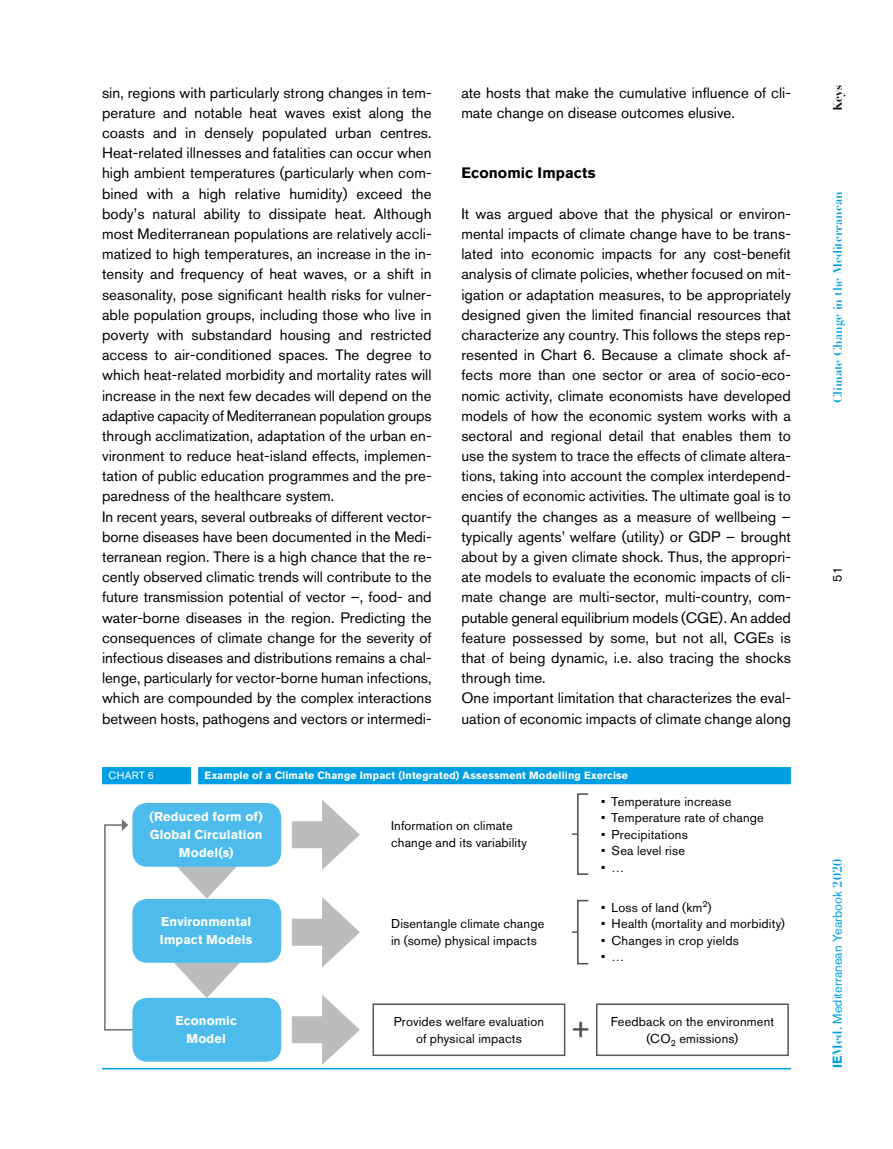
<style>
.page{position:relative;width:893px;height:1149px;background:#fff}
.page>*{position:absolute;margin:0;border:0;box-sizing:border-box;transform-origin:0 0}
.t1{font:28.5px "Akzidenz Grotesk BQ";color:#4a4a49}
.t2{font:15px/20.2px "Akzidenz Grotesk BQ";letter-spacing:.005em;color:#000}
.t3{font:700 15px "Akzidenz Grotesk BQ";letter-spacing:.005em;color:#000}
.t4{font:12.75px/16.5px "Akzidenz Grotesk BQ";letter-spacing:.015em;color:#000}
.t5{font:700 12.75px/18px "Akzidenz Grotesk BQ";letter-spacing:.01em;color:#fff;text-align:center}
.t6{font:12.75px "Akzidenz Grotesk BQ";color:#009fe3}
.t7{font:700 12px "Didot LT Std";letter-spacing:.005em;color:#009fe3}
.t8{font:700 12px "Didot LT Std";color:#000}
.t9{font:700 10.5px "Akzidenz Grotesk BQ";letter-spacing:.015em;color:#fff}
.t10{font:10.5px "Akzidenz Grotesk BQ";letter-spacing:.03em;color:#fff}
.s1{font-weight:700}
.s2{font-family:"Didot LT Std";font-weight:700}
</style>
<div class="page">
<hr style="left:102px;top:1067px;width:689px;height:2px;background:#009fe3">
<div style="left:102px;top:767px;width:689px;height:17px;background:#009fe3"></div>
<div style="left:191px;top:766px;width:7px;height:18px;background:#fff"></div>
<svg style="left:104px;top:819px;width:32px;height:211px"></svg>
<div style="left:292px;top:821px;width:44px;height:27px;background:#bcbcbc"></div>
<svg style="left:322px;top:800px;width:38px;height:69px"></svg>
<svg style="left:172px;top:866px;width:70px;height:32px"></svg>
<svg style="left:172px;top:962px;width:70px;height:35px"></svg>
<div style="left:292px;top:918px;width:44px;height:27px;background:#bcbcbc"></div>
<svg style="left:322px;top:897px;width:38px;height:70px"></svg>
<div style="left:292px;top:1015px;width:44px;height:27px;background:#bcbcbc"></div>
<svg style="left:322px;top:995px;width:38px;height:69px"></svg>
<div style="left:132px;top:802px;width:149px;height:64px;background:#4dbcec;border-radius:15px"></div>
<div style="left:132px;top:997px;width:149px;height:64px;background:#4dbcec;border-radius:15px"></div>
<div style="left:132px;top:898px;width:149px;height:64px;background:#4dbcec;border-radius:15px"></div>
<div style="left:373px;top:1003px;width:192px;height:52px;border:2px solid #575756"></div>
<div style="left:596px;top:1003px;width:193px;height:52px;border:2px solid #575756"></div>
<div style="left:577px;top:793px;width:12px;height:81px;border:2px solid #4a4a49"></div>
<div style="left:577px;top:899px;width:12px;height:65px;border:2px solid #4a4a49"></div>
<p class="t2" style="left:102px;top:82px;width:331px">sin, regions with particularly strong changes in tem&shy;perature and notable heat waves exist along the coasts and in densely populated urban centres.<br>Heat-related illnesses and fatalities can occur when high ambient temperatures (particularly when com&shy;bined with a high relative humidity) exceed the body’s natural ability to dissipate heat. Although most Mediterranean populations are relatively accli&shy;matized to high temperatures, an increase in the in&shy;tensity and frequency of heat waves, or a shift in seasonality, pose significant health risks for vulner&shy;able population groups, including those who live in poverty with substandard housing and restricted access to air-conditioned spaces. The degree to which heat-related morbidity and mortality rates will increase in the next few decades will depend on the adaptive capacity of Mediterranean population groups through acclimatization, adaptation of the urban en&shy;vironment to reduce heat-island effects, implemen&shy;tation of public education programmes and the pre&shy;paredness of the healthcare system.<br>In recent years, several outbreaks of different vector&shy;borne diseases have been documented in the Medi&shy;terranean region. There is a high chance that the re&shy;cently observed climatic trends will contribute to the future transmission potential of vector –, food- and water-borne diseases in the region. Predicting the consequences of climate change for the severity of infectious diseases and distributions remains a chal&shy;lenge, particularly for vector-borne human infections, which are compounded by the complex interactions between hosts, pathogens and vectors or intermedi-</p>
<p class="t2" style="left:461px;top:82px;width:331px">ate hosts that make the cumulative influence of cli&shy;mate change on disease outcomes elusive.</p>
<p class="t3" style="left:461px;top:164px;width:136px">Economic Impacts</p>
<p class="t2" style="left:461px;top:203px;width:331px">It was argued above that the physical or environ&shy;mental impacts of climate change have to be trans&shy;lated into economic impacts for any cost-benefit analysis of climate policies, whether focused on mit&shy;igation or adaptation measures, to be appropriately designed given the limited financial resources that characterize any country. This follows the steps rep&shy;resented in Chart 6. Because a climate shock af&shy;fects more than one sector or area of socio-eco&shy;nomic activity, climate economists have developed models of how the economic system works with a sectoral and regional detail that enables them to use the system to trace the effects of climate altera&shy;tions, taking into account the complex interdepend&shy;encies of economic activities. The ultimate goal is to quantify the changes as a measure of wellbeing – typically agents’ welfare (utility) or GDP – brought about by a given climate shock. Thus, the appropri&shy;ate models to evaluate the economic impacts of cli&shy;mate change are multi-sector, multi-country, com&shy;putable general equilibrium models (CGE). An added feature possessed by some, but not all, CGEs is that of being dynamic, i.e. also tracing the shocks through time.<br>One important limitation that characterizes the eval&shy;uation of economic impacts of climate change along</p>
<p class="t10" style="left:108px;top:769px;width:47px">CHART 6</p>
<p class="t9" style="left:205px;top:769px;width:425px">Example of a Climate Change Impact (Integrated) Assessment Modelling Exercise</p>
<p class="t5" style="left:150px;top:807px;width:115px">(Reduced form of)<br>Global Circulation<br>Model(s)</p>
<p class="t4" style="left:601px;top:792px;width:132px">• Temperature increase</p>
<p class="t4" style="left:601px;top:809px;width:164px">• Temperature rate of change</p>
<p class="t4" style="left:601px;top:825px;width:88px">• Precipitations</p>
<p class="t4" style="left:601px;top:842px;width:86px">• Sea level rise</p>
<p class="t4" style="left:601px;top:858px;width:25px">• …</p>
<p class="t4" style="left:601px;top:898px;width:112px">• Loss of land (km<sup>2</sup>)</p>
<p class="t4" style="left:601px;top:914px;width:186px">• Health (mortality and morbidity)</p>
<p class="t4" style="left:601px;top:931px;width:139px">• Changes in crop yields</p>
<p class="t4" style="left:601px;top:947px;width:25px">• …</p>
<p class="t4" style="left:391px;top:817px;width:137px">Information on climate change and its variability</p>
<p class="t5" style="left:160px;top:912px;width:94px;text-align:left">Environmental<br>Impact Models</p>
<p class="t4" style="left:391px;top:915px;width:155px">Disentangle climate change in (some) physical impacts</p>
<p class="t5" style="left:175px;top:1011px;width:63px">Economic<br>Model</p>
<p class="t4" style="left:394px;top:1012px;width:152px;text-align:center">Provides welfare evaluation of physical impacts</p>
<p class="t4" style="left:611px;top:1012px;width:165px;text-align:center">Feedback on the environment (CO<sub>2</sub> emissions)</p>
<h1 class="t1" style="left:570px;top:1011px;width:22px">+</h1>
<p class="t8" style="left:830px;top:111px;width:28px;rotate:-90deg">Keys</p>
<p class="t7" style="left:830px;top:403px;width:213px;rotate:-90deg">Climate Change in the Mediterranean</p>
<p class="t4" style="left:829px;top:581px;width:16px;rotate:-90deg">51</p>
<p class="t6" style="left:830px;top:1067px;width:210px;rotate:-90deg"><span class="s1">IE</span><span class="s2">Med.</span> Mediterranean Yearbook <span class="s2">2020</span></p>
</div>
